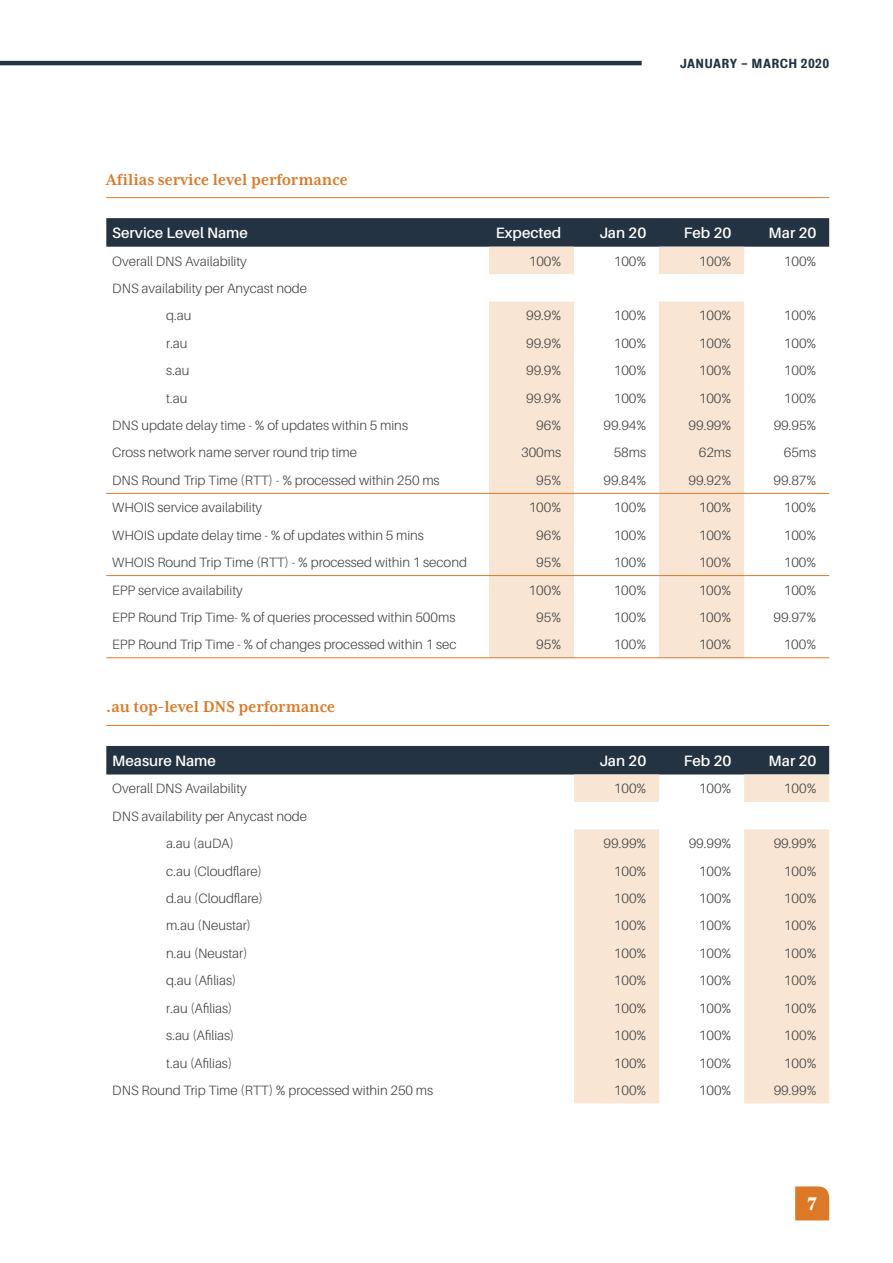
<style>
.page{position:relative;width:893px;height:1263px;background:#fff}
.page>*{position:absolute;margin:0;border:0;box-sizing:border-box;transform-origin:0 0}
.t1{font:800 21px "Mrs Eaves XL Serif Nar OT";color:#fff}
.t2{font:700 18px "Mrs Eaves XL Serif Nar OT";color:#dd7926}
.t3{font:600 15px "Aileron";color:#fff}
.t4{font:300 13.5px/27.5px "Aileron";color:#414042}
.t5{font:500 12px "Bureau Grot";letter-spacing:.03em;color:#233342}
</style>
<div class="page">
<hr style="left:0;top:61px;width:642px;height:4px;background:#233342">
<svg style="left:795px;top:1186px;width:34px;height:34px"></svg>
<hr style="left:106px;top:197px;width:723px;height:1px;background:#dd7926">
<hr style="left:106px;top:725px;width:723px;height:1px;background:#dd7926">
<svg style="left:106px;top:218px;width:723px;height:29px;background:#263645"></svg>
<svg style="left:489px;top:247px;width:255px;height:410px;fill:#f8e5d3"></svg>
<hr style="left:106px;top:493px;width:383px;height:1px;background:#dd7926">
<hr style="left:489px;top:493px;width:85px;height:1px;background:#dd7926">
<hr style="left:574px;top:493px;width:85px;height:1px;background:#dd7926">
<hr style="left:659px;top:493px;width:85px;height:1px;background:#dd7926">
<hr style="left:744px;top:493px;width:85px;height:1px;background:#dd7926">
<hr style="left:106px;top:575px;width:383px;height:1px;background:#dd7926">
<hr style="left:489px;top:575px;width:85px;height:1px;background:#dd7926">
<hr style="left:574px;top:575px;width:85px;height:1px;background:#dd7926">
<hr style="left:659px;top:575px;width:85px;height:1px;background:#dd7926">
<hr style="left:744px;top:575px;width:85px;height:1px;background:#dd7926">
<hr style="left:106px;top:657px;width:383px;height:1px;background:#dd7926">
<hr style="left:489px;top:657px;width:85px;height:1px;background:#dd7926">
<hr style="left:574px;top:657px;width:85px;height:1px;background:#dd7926">
<hr style="left:659px;top:657px;width:85px;height:1px;background:#dd7926">
<hr style="left:744px;top:657px;width:85px;height:1px;background:#dd7926">
<div style="left:106px;top:746px;width:723px;height:28px;background:#233342"></div>
<svg style="left:574px;top:774px;width:255px;height:329px;fill:#f8e5d3"></svg>
<p class="t5" style="left:680px;top:57px;width:151px">JANUARY - MARCH 2020</p>
<h2 class="t2" style="left:106px;top:170px;width:243px">Afilias service level performance</h2>
<p class="t3" style="left:112px;top:225px;width:137px">Service Level Name</p>
<p class="t3" style="left:496px;top:225px;width:67px">Expected</p>
<p class="t3" style="left:599px;top:225px;width:48px">Jan 20</p>
<p class="t3" style="left:684px;top:225px;width:49px">Feb 20</p>
<p class="t3" style="left:769px;top:225px;width:49px">Mar 20</p>
<p class="t4" style="left:112px;top:247px;width:136px">Overall DNS Availability</p>
<p class="t4" style="left:529px;top:247px;width:34px">100%</p>
<p class="t4" style="left:614px;top:247px;width:34px">100%</p>
<p class="t4" style="left:699px;top:247px;width:34px">100%</p>
<p class="t4" style="left:784px;top:247px;width:34px">100%</p>
<p class="t4" style="left:166px;top:275px;width:142px;text-indent:-54px">DNS availability per Anycast node q.au</p>
<p class="t4" style="left:526px;top:302px;width:37px">99.9%</p>
<p class="t4" style="left:614px;top:302px;width:34px">100%</p>
<p class="t4" style="left:699px;top:302px;width:34px">100%</p>
<p class="t4" style="left:784px;top:302px;width:34px">100%</p>
<p class="t4" style="left:166px;top:330px;width:23px">r.au</p>
<p class="t4" style="left:526px;top:330px;width:37px">99.9%</p>
<p class="t4" style="left:614px;top:330px;width:34px">100%</p>
<p class="t4" style="left:699px;top:330px;width:34px">100%</p>
<p class="t4" style="left:784px;top:330px;width:34px">100%</p>
<p class="t4" style="left:166px;top:357px;width:25px">s.au</p>
<p class="t4" style="left:526px;top:357px;width:37px">99.9%</p>
<p class="t4" style="left:614px;top:357px;width:34px">100%</p>
<p class="t4" style="left:699px;top:357px;width:34px">100%</p>
<p class="t4" style="left:784px;top:357px;width:34px">100%</p>
<p class="t4" style="left:166px;top:384px;width:23px">t.au</p>
<p class="t4" style="left:526px;top:384px;width:37px">99.9%</p>
<p class="t4" style="left:614px;top:384px;width:34px">100%</p>
<p class="t4" style="left:699px;top:384px;width:34px">100%</p>
<p class="t4" style="left:784px;top:384px;width:34px">100%</p>
<p class="t4" style="left:112px;top:412px;width:297px">DNS update delay time - % of updates within 5 mins</p>
<p class="t4" style="left:536px;top:412px;width:26px">96%</p>
<p class="t4" style="left:604px;top:412px;width:44px">99.94%</p>
<p class="t4" style="left:689px;top:412px;width:44px">99.99%</p>
<p class="t4" style="left:774px;top:412px;width:44px">99.95%</p>
<p class="t4" style="left:112px;top:439px;width:246px">Cross network name server round trip time</p>
<p class="t4" style="left:521px;top:439px;width:42px">300ms</p>
<p class="t4" style="left:614px;top:439px;width:34px">58ms</p>
<p class="t4" style="left:699px;top:439px;width:34px">62ms</p>
<p class="t4" style="left:784px;top:439px;width:34px">65ms</p>
<p class="t4" style="left:112px;top:467px;width:329px">DNS Round Trip Time (RTT) - % processed within 250 ms</p>
<p class="t4" style="left:536px;top:467px;width:26px">95%</p>
<p class="t4" style="left:603px;top:467px;width:44px">99.84%</p>
<p class="t4" style="left:689px;top:467px;width:44px">99.92%</p>
<p class="t4" style="left:774px;top:467px;width:44px">99.87%</p>
<p class="t4" style="left:112px;top:494px;width:152px">WHOIS service availability</p>
<p class="t4" style="left:529px;top:494px;width:34px">100%</p>
<p class="t4" style="left:614px;top:494px;width:34px">100%</p>
<p class="t4" style="left:699px;top:494px;width:34px">100%</p>
<p class="t4" style="left:784px;top:494px;width:34px">100%</p>
<p class="t4" style="left:112px;top:521px;width:313px">WHOIS update delay time - % of updates within 5 mins</p>
<p class="t4" style="left:536px;top:521px;width:26px">96%</p>
<p class="t4" style="left:614px;top:521px;width:34px">100%</p>
<p class="t4" style="left:699px;top:521px;width:34px">100%</p>
<p class="t4" style="left:784px;top:521px;width:34px">100%</p>
<p class="t4" style="left:112px;top:549px;width:356px">WHOIS Round Trip Time (RTT) - % processed within 1 second</p>
<p class="t4" style="left:536px;top:549px;width:26px">95%</p>
<p class="t4" style="left:614px;top:549px;width:34px">100%</p>
<p class="t4" style="left:699px;top:549px;width:34px">100%</p>
<p class="t4" style="left:784px;top:549px;width:34px">100%</p>
<p class="t4" style="left:112px;top:576px;width:132px">EPP service availability</p>
<p class="t4" style="left:529px;top:576px;width:34px">100%</p>
<p class="t4" style="left:614px;top:576px;width:34px">100%</p>
<p class="t4" style="left:699px;top:576px;width:34px">100%</p>
<p class="t4" style="left:784px;top:576px;width:34px">100%</p>
<p class="t4" style="left:112px;top:604px;width:345px">EPP Round Trip Time- % of queries processed within 500ms</p>
<p class="t4" style="left:536px;top:604px;width:26px">95%</p>
<p class="t4" style="left:614px;top:604px;width:34px">100%</p>
<p class="t4" style="left:699px;top:604px;width:34px">100%</p>
<p class="t4" style="left:774px;top:604px;width:44px">99.97%</p>
<p class="t4" style="left:112px;top:631px;width:346px">EPP Round Trip Time - % of changes processed within 1 sec</p>
<p class="t4" style="left:536px;top:631px;width:26px">95%</p>
<p class="t4" style="left:614px;top:631px;width:34px">100%</p>
<p class="t4" style="left:699px;top:631px;width:34px">100%</p>
<p class="t4" style="left:784px;top:631px;width:34px">100%</p>
<h2 class="t2" style="left:106px;top:698px;width:230px">.au top-level DNS performance</h2>
<p class="t3" style="left:112px;top:752px;width:105px">Measure Name</p>
<p class="t3" style="left:599px;top:752px;width:48px">Jan 20</p>
<p class="t3" style="left:684px;top:752px;width:49px">Feb 20</p>
<p class="t3" style="left:769px;top:752px;width:49px">Mar 20</p>
<p class="t4" style="left:112px;top:775px;width:136px">Overall DNS Availability</p>
<p class="t4" style="left:614px;top:775px;width:34px">100%</p>
<p class="t4" style="left:699px;top:775px;width:34px">100%</p>
<p class="t4" style="left:784px;top:775px;width:34px">100%</p>
<p class="t4" style="left:166px;top:802px;width:142px;text-indent:-54px">DNS availability per Anycast node a.au (auDA)</p>
<p class="t4" style="left:604px;top:830px;width:44px">99.99%</p>
<p class="t4" style="left:689px;top:830px;width:44px">99.99%</p>
<p class="t4" style="left:774px;top:830px;width:44px">99.99%</p>
<p class="t4" style="left:166px;top:857px;width:97px">c.au (Cloudflare)</p>
<p class="t4" style="left:614px;top:857px;width:34px">100%</p>
<p class="t4" style="left:699px;top:857px;width:34px">100%</p>
<p class="t4" style="left:784px;top:857px;width:34px">100%</p>
<p class="t4" style="left:166px;top:885px;width:98px">d.au (Cloudflare)</p>
<p class="t4" style="left:614px;top:885px;width:34px">100%</p>
<p class="t4" style="left:699px;top:885px;width:34px">100%</p>
<p class="t4" style="left:784px;top:885px;width:34px">100%</p>
<p class="t4" style="left:166px;top:912px;width:86px">m.au (Neustar)</p>
<p class="t4" style="left:614px;top:912px;width:34px">100%</p>
<p class="t4" style="left:699px;top:912px;width:34px">100%</p>
<p class="t4" style="left:784px;top:912px;width:34px">100%</p>
<p class="t4" style="left:166px;top:939px;width:83px">n.au (Neustar)</p>
<p class="t4" style="left:614px;top:939px;width:34px">100%</p>
<p class="t4" style="left:699px;top:939px;width:34px">100%</p>
<p class="t4" style="left:784px;top:939px;width:34px">100%</p>
<p class="t4" style="left:166px;top:967px;width:72px">q.au (Afilias)</p>
<p class="t4" style="left:614px;top:967px;width:34px">100%</p>
<p class="t4" style="left:699px;top:967px;width:34px">100%</p>
<p class="t4" style="left:784px;top:967px;width:34px">100%</p>
<p class="t4" style="left:166px;top:994px;width:68px">r.au (Afilias)</p>
<p class="t4" style="left:614px;top:994px;width:34px">100%</p>
<p class="t4" style="left:699px;top:994px;width:34px">100%</p>
<p class="t4" style="left:784px;top:994px;width:34px">100%</p>
<p class="t4" style="left:166px;top:1022px;width:70px">s.au (Afilias)</p>
<p class="t4" style="left:614px;top:1022px;width:34px">100%</p>
<p class="t4" style="left:699px;top:1022px;width:34px">100%</p>
<p class="t4" style="left:784px;top:1022px;width:34px">100%</p>
<p class="t4" style="left:166px;top:1049px;width:67px">t.au (Afilias)</p>
<p class="t4" style="left:614px;top:1049px;width:34px">100%</p>
<p class="t4" style="left:699px;top:1049px;width:34px">100%</p>
<p class="t4" style="left:784px;top:1049px;width:34px">100%</p>
<p class="t4" style="left:112px;top:1077px;width:323px">DNS Round Trip Time (RTT) % processed within 250 ms</p>
<p class="t4" style="left:614px;top:1077px;width:34px">100%</p>
<p class="t4" style="left:699px;top:1077px;width:34px">100%</p>
<p class="t4" style="left:774px;top:1077px;width:44px">99.99%</p>
<h1 class="t1" style="left:807px;top:1193px;width:11px">7</h1>
</div>
